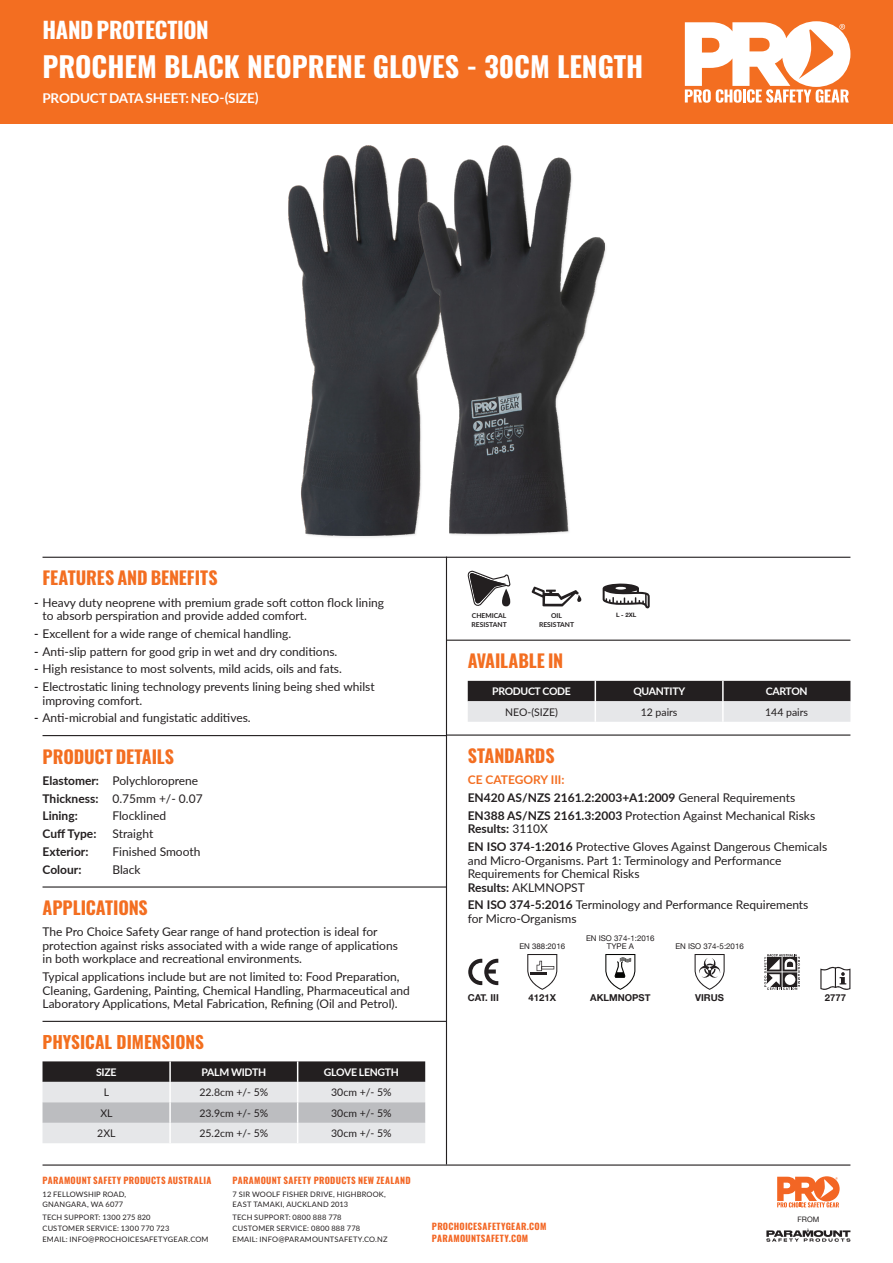
<style>
.page{position:relative;width:893px;height:1263px;background:#fff}
.page>*{position:absolute;margin:0;border:0;box-sizing:border-box;transform-origin:0 0}
.Pa0{font:700 28.05px "Oswald";color:#fff}
.t1{font:700 22.5px "Oswald";letter-spacing:-.015em;color:#fff}
.t2{font:700 18px "Oswald";letter-spacing:-.005em;color:#f36e21}
.Default{font:700 17.25px "Oswald";color:#f36f1f}
.t3{font:700 13.5px "Lato";letter-spacing:-.01em;color:#fff}
.t4{font:12px/13.5px "Lato";color:#231f20}
.t5{font:700 12px "Lato";color:#231f20}
.t6{font:700 12px "Lato";color:#f36e21}
.t7{font:10.5px "Lato";color:#231f20}
.t8{font:700 10.5px "Lato";letter-spacing:-.03em;color:#fff}
.t9{font:700 9.45px "Helvetica Neue";color:#231f20}
.t10{font:700 9px/11.2px "Oswald";letter-spacing:.035em;color:#f36624}
.t11{font:7.95px "Helvetica Neue";color:#231f20}
.t12{font:7.5px/10.8px "Lato";letter-spacing:.025em;color:#231f20}
.t13{font:7.5px "Helvetica Neue";color:#231f20}
.t14{font:700 6.75px/9px "Lato";color:#231f20;text-align:center}
.t15{font:700 6px "Helvetica Neue";color:#231f20}
.s1{font-weight:700}
.s2{font-weight:400}
</style>
<div class="page">
<hr style="left:43px;top:1164px;width:807px;height:1px;background:#231f20">
<svg style="left:777px;top:1176px;width:63px;height:31px"></svg>
<svg style="left:766px;top:1228px;width:84px;height:14px"></svg>
<div style="left:0;top:0;width:893px;height:124px;background:#f36e21"></div>
<svg style="left:685px;top:21px;width:165px;height:82px"></svg>
<svg style="left:468px;top:681px;width:382px;height:41px;background:#878587"></svg>
<hr style="left:722px;top:701px;width:2px;height:21px;background:#fff">
<hr style="left:722px;top:681px;width:2px;height:20px;background:#fff">
<hr style="left:446px;top:734px;width:404px;height:2px;background:#231f20">
<hr style="left:43px;top:557px;width:807px;height:1px;background:#231f20">
<hr style="left:446px;top:557px;width:1px;height:607px;background:#231f20">
<hr style="left:43px;top:735px;width:403px;height:1px;background:#231f20">
<hr style="left:446px;top:640px;width:404px;height:1px;background:#231f20">
<svg style="left:531px;top:586px;width:50px;height:20px"></svg>
<svg style="left:603px;top:583px;width:47px;height:25px"></svg>
<svg style="left:43px;top:1061px;width:382px;height:82px;background:#acabad"></svg>
<hr style="left:43px;top:1021px;width:403px;height:1px;background:#231f20">
<svg style="left:468px;top:571px;width:43px;height:36px"></svg>
<svg style="left:527px;top:954px;width:30px;height:36px"></svg>
<svg style="left:468px;top:959px;width:30px;height:26px"></svg>
<svg style="left:605px;top:954px;width:30px;height:36px"></svg>
<svg style="left:820px;top:967px;width:30px;height:23px"></svg>
<div style="left:288px;top:145px;width:319px;height:393px;background:#231f20;opacity:.1"></div>
<img style="left:289px;top:145px;width:315px;height:390px">
<hr style="left:43px;top:886px;width:403px;height:1px;background:#231f20">
<svg style="left:695px;top:954px;width:30px;height:36px"></svg>
<svg style="left:764px;top:954px;width:36px;height:36px"></svg>
<p class="t1" style="left:43px;top:19px;width:168px">HAND PROTECTION</p>
<p class="Pa0" style="left:43px;top:51px;width:602px">PROCHEM BLACK NEOPRENE GLOVES - 30CM LENGTH</p>
<p class="t3" style="left:43px;top:88px;width:218px">PRODUCT DATA SHEET: NEO-(SIZE)</p>
<p class="t2" style="left:43px;top:568px;width:177px">FEATURES AND BENEFITS</p>
<p class="t4" style="left:43px;top:595px;width:343px;text-indent:-9px"><span class="s1">-</span> Heavy duty neoprene with premium grade soft cotton flock lining to absorb perspiration and provide added comfort.</p>
<p class="t4" style="left:34px;top:626px;width:259px"><span class="s1">-</span> Excellent for a wide range of chemical handling.</p>
<p class="t4" style="left:34px;top:644px;width:305px"><span class="s1">-</span> Anti-slip pattern for good grip in wet and dry conditions.</p>
<p class="t4" style="left:34px;top:662px;width:309px"><span class="s1">-</span> High resistance to most solvents, mild acids, oils and fats.</p>
<p class="t4" style="left:43px;top:679px;width:334px;text-indent:-9px"><span class="s1">-</span> Electrostatic lining technology prevents lining being shed whilst improving comfort.</p>
<p class="t4" style="left:34px;top:711px;width:218px"><span class="s1">-</span> Anti-microbial and fungistatic additives.</p>
<p class="t2" style="left:43px;top:747px;width:133px">PRODUCT DETAILS</p>
<p class="t5" style="left:43px;top:772px;width:58px">Elastomer:</p>
<p class="t5" style="left:43px;top:789px;width:57px">Thickness:</p>
<p class="t5" style="left:43px;top:807px;width:37px">Lining:</p>
<p class="t5" style="left:43px;top:825px;width:55px">Cuff Type:</p>
<p class="t5" style="left:43px;top:843px;width:47px">Exterior:</p>
<p class="t5" style="left:43px;top:860px;width:40px">Colour:</p>
<p class="t4" style="left:112px;top:773px;width:87px">Polychloroprene</p>
<p class="t4" style="left:112px;top:791px;width:92px">0.75mm +/- 0.07</p>
<p class="t4" style="left:112px;top:809px;width:55px">Flocklined</p>
<p class="t4" style="left:112px;top:826px;width:42px">Straight</p>
<p class="t4" style="left:112px;top:844px;width:89px">Finished Smooth</p>
<p class="t4" style="left:112px;top:862px;width:30px">Black</p>
<p class="t2" style="left:43px;top:898px;width:107px">APPLICATIONS</p>
<p class="t4" style="left:43px;top:925px;width:357px">The Pro Choice Safety Gear range of hand protection is ideal for protection against risks associated with a wide range of applications in both workplace and recreational environments.</p>
<p class="t4" style="left:43px;top:969px;width:369px">Typical applications include but are not limited to: Food Preparation,<br>Cleaning, Gardening, Painting, Chemical Handling, Pharmaceutical and<br>Laboratory Applications, Metal Fabrication, Refining (Oil and Petrol).</p>
<p class="Default" style="left:43px;top:1032px;width:163px">PHYSICAL DIMENSIONS</p>
<p class="t8" style="left:96px;top:1064px;width:22px">SIZE</p>
<p class="t8" style="left:202px;top:1064px;width:66px">PALM WIDTH</p>
<p class="t8" style="left:324px;top:1064px;width:77px">GLOVE LENGTH</p>
<p class="t7" style="left:104px;top:1085px;width:7px">L</p>
<p class="t7" style="left:199px;top:1085px;width:70px">22.8cm +/- 5%</p>
<p class="t7" style="left:331px;top:1085px;width:62px">30cm +/- 5%</p>
<p class="t7" style="left:100px;top:1105px;width:14px">XL</p>
<p class="t7" style="left:199px;top:1105px;width:70px">23.9cm +/- 5%</p>
<p class="t7" style="left:331px;top:1105px;width:62px">30cm +/- 5%</p>
<p class="t7" style="left:97px;top:1126px;width:20px">2XL</p>
<p class="t7" style="left:199px;top:1126px;width:70px">25.2cm +/- 5%</p>
<p class="t7" style="left:331px;top:1126px;width:62px">30cm +/- 5%</p>
<p class="t14" style="left:472px;top:610px;width:37px;text-align:left">CHEMICAL<br>RESISTANT</p>
<p class="t14" style="left:539px;top:610px;width:37px">OIL<br>RESISTANT</p>
<p class="t15" style="left:616px;top:610px;width:22px">L - 2XL</p>
<p class="t2" style="left:468px;top:651px;width:97px">AVAILABLE IN</p>
<p class="t8" style="left:492px;top:684px;width:80px">PRODUCT CODE</p>
<p class="t8" style="left:633px;top:684px;width:53px">QUANTITY</p>
<p class="t8" style="left:766px;top:684px;width:43px">CARTON</p>
<p class="t7" style="left:505px;top:704px;width:54px">NEO-(SIZE)</p>
<p class="t7" style="left:641px;top:704px;width:38px">12 pairs</p>
<p class="t7" style="left:765px;top:704px;width:44px">144 pairs</p>
<p class="t2" style="left:468px;top:746px;width:88px">STANDARDS</p>
<p class="t6" style="left:468px;top:771px;width:98px">CE CATEGORY III:</p>
<p class="t5" style="left:468px;top:789px;width:329px">EN420 AS/NZS 2161.2:2003+A1:2009 <span class="s2">General Requirements</span></p>
<p class="t4" style="left:468px;top:808px;width:349px"><span class="s1">EN388 AS/NZS 2161.3:2003</span> Protection Against Mechanical Risks<br><span class="s1">Results:</span> 3110X</p>
<p class="t4" style="left:468px;top:839px;width:361px"><span class="s1">EN ISO 374-1:2016</span> Protective Gloves Against Dangerous Chemicals and Micro-Organisms. Part 1: Terminology and Performance Requirements for Chemical Risks<br><span class="s1">Results:</span> AKLMNOPST</p>
<p class="t4" style="left:468px;top:898px;width:342px"><span class="s1">EN ISO 374-5:2016</span> Terminology and Performance Requirements for Micro-Organisms</p>
<p class="t11" style="left:519px;top:941px;width:47px">EN 388:2016</p>
<p class="t11" style="left:586px;top:933px;width:70px">EN ISO 374-1:2016</p>
<p class="t11" style="left:607px;top:941px;width:28px">TYPE A</p>
<p class="t11" style="left:675px;top:941px;width:70px">EN ISO 374-5:2016</p>
<p class="t9" style="left:468px;top:990px;width:33px">CAT. III</p>
<p class="t9" style="left:529px;top:990px;width:29px">4121X</p>
<p class="t9" style="left:590px;top:990px;width:62px">AKLMNOPST</p>
<p class="t9" style="left:825px;top:990px;width:23px">2777</p>
<p class="t9" style="left:695px;top:990px;width:30px">VIRUS</p>
<p class="t10" style="left:43px;top:1175px;width:170px">PARAMOUNT SAFETY PRODUCTS AUSTRALIA</p>
<p class="t12" style="left:43px;top:1188px;width:85px">12 FELLOWSHIP ROAD,<br>GNANGARA, WA 6077</p>
<p class="t12" style="left:43px;top:1212px;width:168px">TECH SUPPORT: 1300 275 820<br>CUSTOMER SERVICE: 1300 770 723<br>EMAIL: INFO@PROCHOICESAFETYGEAR.COM</p>
<p class="t13" style="left:797px;top:1213px;width:24px">FROM</p>
<p class="t10" style="left:233px;top:1175px;width:180px">PARAMOUNT SAFETY PRODUCTS NEW ZEALAND</p>
<p class="t12" style="left:233px;top:1188px;width:155px">7 SIR WOOLF FISHER DRIVE, HIGHBROOK,<br>EAST TAMAKI, AUCKLAND 2013</p>
<p class="t12" style="left:233px;top:1212px;width:157px">TECH SUPPORT: 0800 888 778<br>CUSTOMER SERVICE: 0800 888 778<br>EMAIL: INFO@PARAMOUNTSAFETY.CO.NZ</p>
<p class="t10" style="left:432px;top:1222px;width:116px">PROCHOICESAFETYGEAR.COM<br>PARAMOUNTSAFETY.COM</p>
</div>
